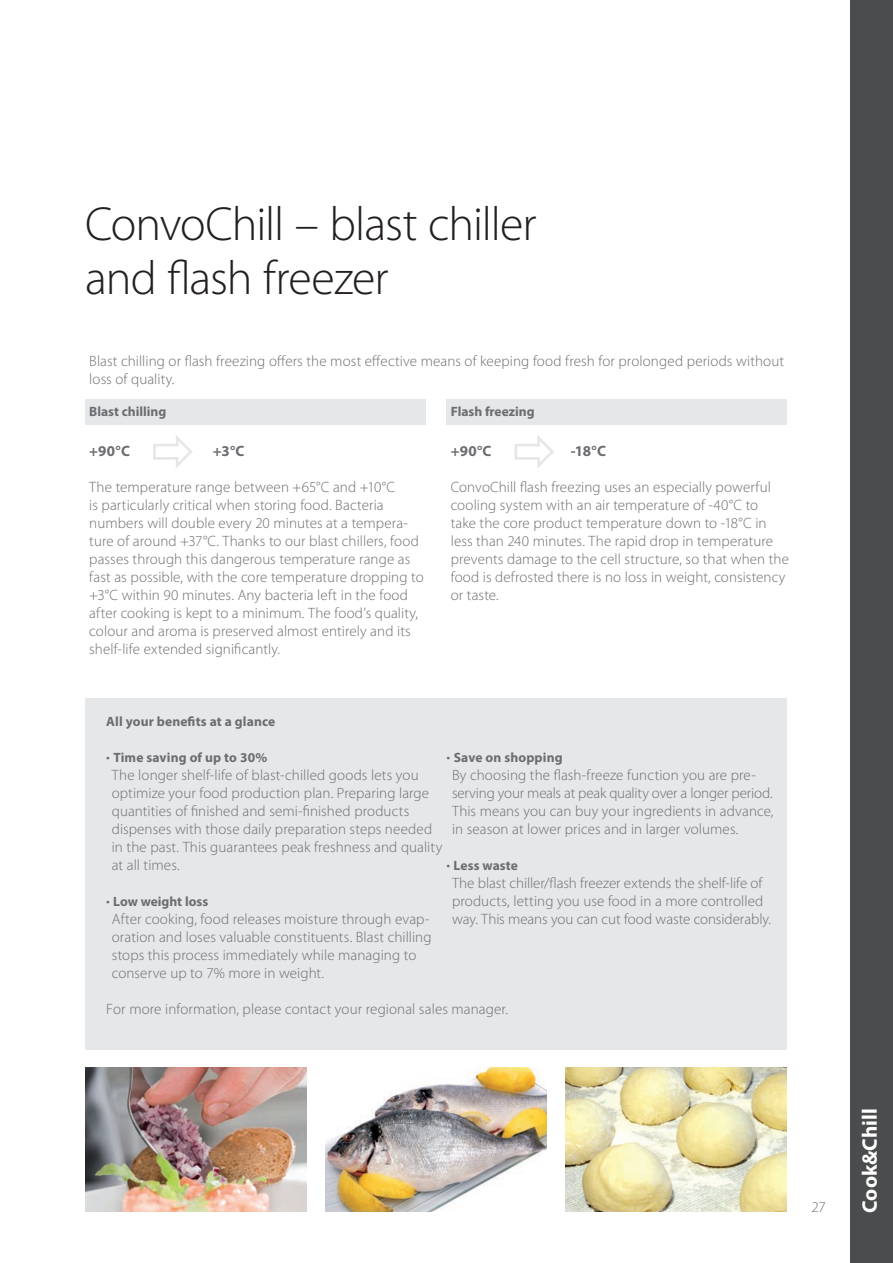
<style>
.page{position:relative;width:893px;height:1263px;background:#fff}
.page>*{position:absolute;margin:0;border:0;box-sizing:border-box;transform-origin:0 0}
.t1{font:300 48px/54px "Myriad Pro";letter-spacing:-.025em;color:#231f20}
.t2{font:700 21px "Myriad Pro";color:#fff}
.t3{font:300 15px/18px "Myriad Pro";letter-spacing:.005em;color:#6c6d70}
.t4{font:700 15px "Myriad Pro";color:#6c6d70}
.t5{font:700 13.5px "Myriad Pro";letter-spacing:.005em;color:#6c6d70}
.s1{font-weight:300;font-size:15px}
</style>
<div class="page">
<img style="left:565px;top:1068px;width:222px;height:144px">
<img style="left:325px;top:1068px;width:221px;height:144px">
<img style="left:85px;top:1068px;width:221px;height:144px">
<svg style="left:153px;top:435px;width:40px;height:33px"></svg>
<svg style="left:514px;top:435px;width:40px;height:33px"></svg>
<div style="left:850px;top:0;width:43px;height:1263px;background:#4b4c4d"></div>
<div style="left:85px;top:698px;width:702px;height:352px;background:#e6e7e9"></div>
<div style="left:85px;top:399px;width:340px;height:26px;background:#e6e7e9"></div>
<div style="left:446px;top:399px;width:341px;height:26px;background:#e6e7e9"></div>
<h1 class="t1" style="left:85px;top:196px;width:453px">ConvoChill – blast chiller and flash freezer</h1>
<p class="t3" style="left:89px;top:351px;width:696px">Blast chilling or flash freezing offers the most effective means of keeping food fresh for prolonged periods without loss of quality.</p>
<p class="t5" style="left:89px;top:403px;width:79px">Blast chilling</p>
<p class="t5" style="left:451px;top:403px;width:85px">Flash freezing</p>
<p class="t4" style="left:89px;top:441px;width:42px">+90°C</p>
<p class="t4" style="left:213px;top:441px;width:33px">+3°C</p>
<p class="t4" style="left:451px;top:441px;width:42px">+90°C</p>
<p class="t4" style="left:571px;top:441px;width:37px">-18°C</p>
<p class="t3" style="left:89px;top:477px;width:336px">The temperature range between +65°C and +10°C<br>is particularly critical when storing food. Bacteria numbers will double every 20 minutes at a tempera&shy;ture of around +37°C. Thanks to our blast chillers, food passes through this dangerous temperature range as fast as possible, with the core temperature dropping to +3°C within 90 minutes. Any bacteria left in the food after cooking is kept to a minimum. The food’s quality, colour and aroma is preserved almost entirely and its shelf-life extended significantly.</p>
<p class="t3" style="left:451px;top:477px;width:340px">ConvoChill flash freezing uses an especially powerful cooling system with an air temperature of -40°C to<br>take the core product temperature down to -18°C in less than 240 minutes. The rapid drop in temperature prevents damage to the cell structure, so that when the food is defrosted there is no loss in weight, consistency or taste.</p>
<p class="t5" style="left:106px;top:712px;width:170px">All your benefits at a glance</p>
<p class="t5" style="left:106px;top:748px;width:162px"><span class="s1">•</span> Time saving of up to 30%</p>
<p class="t3" style="left:112px;top:765px;width:332px">The longer shelf-life of blast-chilled goods lets you optimize your food production plan. Preparing large quantities of finished and semi-finished products dispenses with those daily preparation steps needed in the past. This guarantees peak freshness and quality at all times.</p>
<p class="t5" style="left:106px;top:892px;width:103px"><span class="s1">•</span> Low weight loss</p>
<p class="t3" style="left:112px;top:909px;width:321px">After cooking, food releases moisture through evap&shy;oration and loses valuable constituents. Blast chilling stops this process immediately while managing to conserve up to 7% more in weight.</p>
<p class="t5" style="left:446px;top:748px;width:118px"><span class="s1">•</span> Save on shopping</p>
<p class="t3" style="left:452px;top:765px;width:323px">By choosing the flash-freeze function you are pre&shy;serving your meals at peak quality over a longer period.<br>This means you can buy your ingredients in advance, in season at lower prices and in larger volumes.</p>
<p class="t5" style="left:446px;top:856px;width:73px"><span class="s1">•</span> Less waste</p>
<p class="t3" style="left:452px;top:873px;width:321px">The blast chiller/flash freezer extends the shelf-life of products, letting you use food in a more controlled way. This means you can cut food waste considerably.</p>
<p class="t3" style="left:106px;top:999px;width:403px">For more information, please contact your regional sales manager.</p>
<p class="t3" style="left:811px;top:1197px;width:16px">27</p>
<h2 class="t2" style="left:856px;top:1213px;width:106px;rotate:-90deg">Cook&amp;Chill</h2>
</div>
